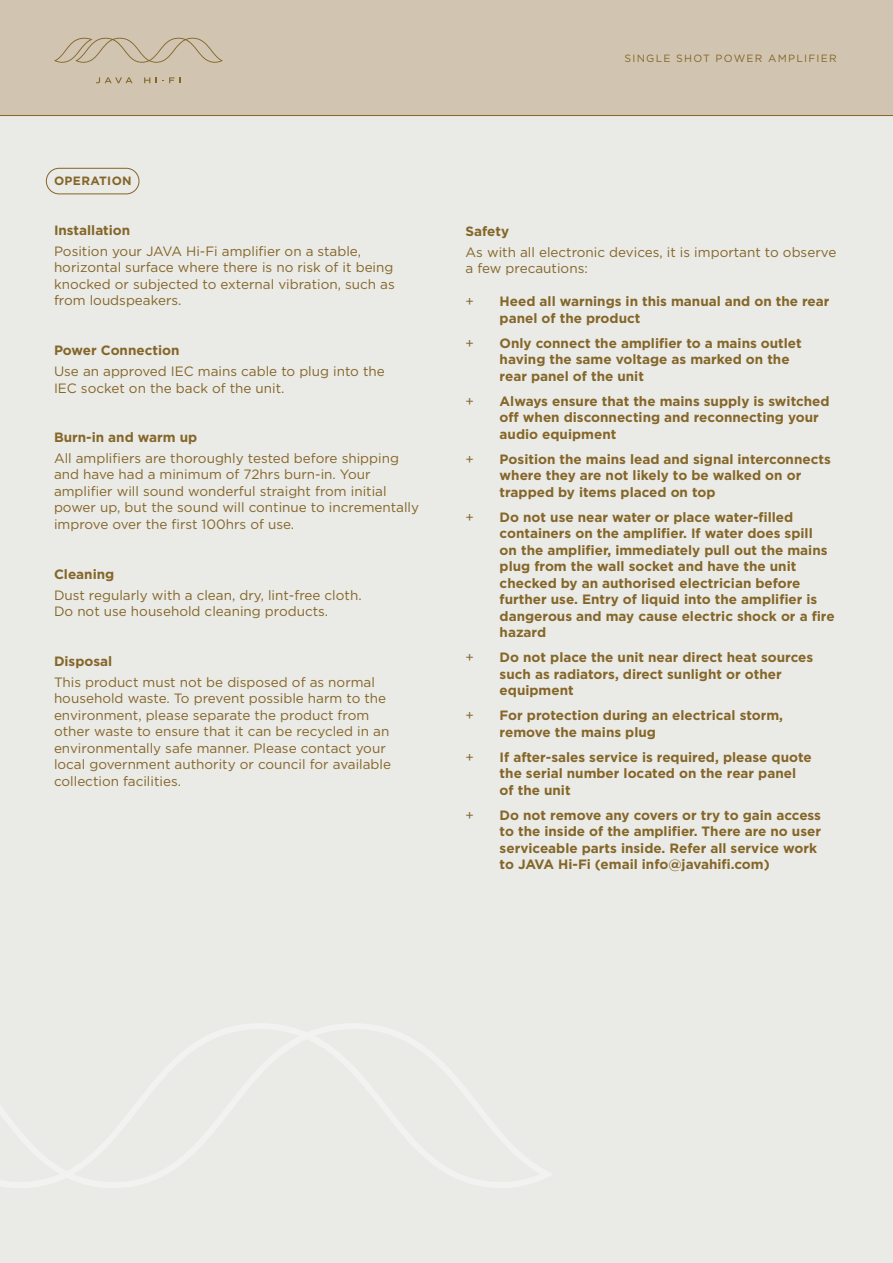
<style>
.page{position:relative;width:893px;height:1263px;background:#eaeae7}
.page>*{position:absolute;margin:0;border:0;box-sizing:border-box;transform-origin:0 0}
.Small_Body{font:700 13.5px/16.5px "Gotham";color:#846628}
.Small_Body-2{font:13.5px/16.5px "Gotham";color:#846628}
.Small_Title{font:700 13.5px "Gotham";color:#846628}
.Border_Title{font:700 12px "Gotham";letter-spacing:.03em;color:#846628}
.t1{font:10.5px "Gotham";letter-spacing:.12em;color:#846628}
</style>
<div class="page">
<div style="left:0;top:0;width:893px;height:116px;background:#d1c5b2"></div>
<svg style="left:54px;top:38px;width:169px;height:25px"></svg>
<svg style="left:96px;top:77px;width:36px;height:6px"></svg>
<svg style="left:144px;top:77px;width:6px;height:6px"></svg>
<svg style="left:156px;top:77px;width:25px;height:6px"></svg>
<div style="left:46px;top:168px;width:93px;height:26px;border:1px solid #846628;border-radius:13px"></div>
<hr style="left:0;top:115px;width:893px;height:1px;background:#846628">
<p class="Border_Title" style="left:54px;top:173px;width:79px">OPERATION</p>
<p class="Small_Title" style="left:54px;top:221px;width:78px">Installation</p>
<p class="Small_Body-2" style="left:54px;top:243px;width:342px">Position your JAVA Hi-Fi amplifier on a stable, horizontal surface where there is no risk of it being knocked or subjected to external vibration, such as from loudspeakers.</p>
<p class="Small_Title" style="left:54px;top:342px;width:127px">Power Connection</p>
<p class="Small_Body-2" style="left:54px;top:363px;width:332px">Use an approved IEC mains cable to plug into the<br>IEC socket on the back of the unit.</p>
<p class="Small_Body" style="left:54px;top:429px;width:145px">Burn-in and warm up</p>
<p class="Small_Body-2" style="left:54px;top:450px;width:367px">All amplifiers are thoroughly tested before shipping and have had a minimum of 72hrs burn-in. Your amplifier will sound wonderful straight from initial power up, but the sound will continue to incrementally improve over the first 100hrs of use.</p>
<p class="Small_Title" style="left:54px;top:565px;width:62px">Cleaning</p>
<p class="Small_Body-2" style="left:54px;top:586px;width:309px">Dust regularly with a clean, dry, lint-free cloth.<br>Do not use household cleaning products.</p>
<p class="Small_Title" style="left:54px;top:652px;width:60px">Disposal</p>
<p class="Small_Body-2" style="left:54px;top:674px;width:339px">This product must not be disposed of as normal household waste. To prevent possible harm to the environment, please separate the product from other waste to ensure that it can be recycled in an environmentally safe manner. Please contact your local government authority or council for available collection facilities.</p>
<p class="t1" style="left:624px;top:52px;width:214px">SINGLE SHOT POWER AMPLIFIER</p>
<p class="Small_Title" style="left:466px;top:222px;width:45px">Safety</p>
<p class="Small_Body-2" style="left:466px;top:243px;width:372px">As with all electronic devices, it is important to observe a few precautions:</p>
<p class="Small_Body-2" style="left:466px;top:293px;width:10px">+</p>
<p class="Small_Body" style="left:500px;top:293px;width:331px">Heed all warnings in this manual and on the rear panel of the product</p>
<p class="Small_Body-2" style="left:466px;top:334px;width:10px">+</p>
<p class="Small_Body" style="left:500px;top:334px;width:304px">Only connect the amplifier to a mains outlet having the same voltage as marked on the rear panel of the unit</p>
<p class="Small_Body-2" style="left:466px;top:392px;width:10px">+</p>
<p class="Small_Body" style="left:500px;top:392px;width:331px">Always ensure that the mains supply is switched off when disconnecting and reconnecting your audio equipment</p>
<p class="Small_Body-2" style="left:466px;top:450px;width:10px">+</p>
<p class="Small_Body" style="left:500px;top:450px;width:333px">Position the mains lead and signal interconnects where they are not likely to be walked on or trapped by items placed on top</p>
<p class="Small_Body-2" style="left:466px;top:508px;width:10px">+</p>
<p class="Small_Body" style="left:500px;top:508px;width:336px">Do not use near water or place water-filled containers on the amplifier. If water does spill<br>on the amplifier, immediately pull out the mains plug from the wall socket and have the unit checked by an authorised electrician before further use. Entry of liquid into the amplifier is dangerous and may cause electric shock or a fire hazard</p>
<p class="Small_Body-2" style="left:466px;top:649px;width:10px">+</p>
<p class="Small_Body" style="left:500px;top:649px;width:315px">Do not place the unit near direct heat sources such as radiators, direct sunlight or other equipment</p>
<p class="Small_Body-2" style="left:466px;top:707px;width:10px">+</p>
<p class="Small_Body" style="left:500px;top:707px;width:285px">For protection during an electrical storm, remove the mains plug</p>
<p class="Small_Body-2" style="left:466px;top:748px;width:10px">+</p>
<p class="Small_Body" style="left:500px;top:748px;width:314px">If after-sales service is required, please quote the serial number located on the rear panel of the unit</p>
<p class="Small_Body-2" style="left:466px;top:806px;width:10px">+</p>
<p class="Small_Body" style="left:500px;top:806px;width:323px">Do not remove any covers or try to gain access to the inside of the amplifier. There are no user serviceable parts inside. Refer all service work to JAVA Hi-Fi (email info@javahifi.com)</p>
</div>
